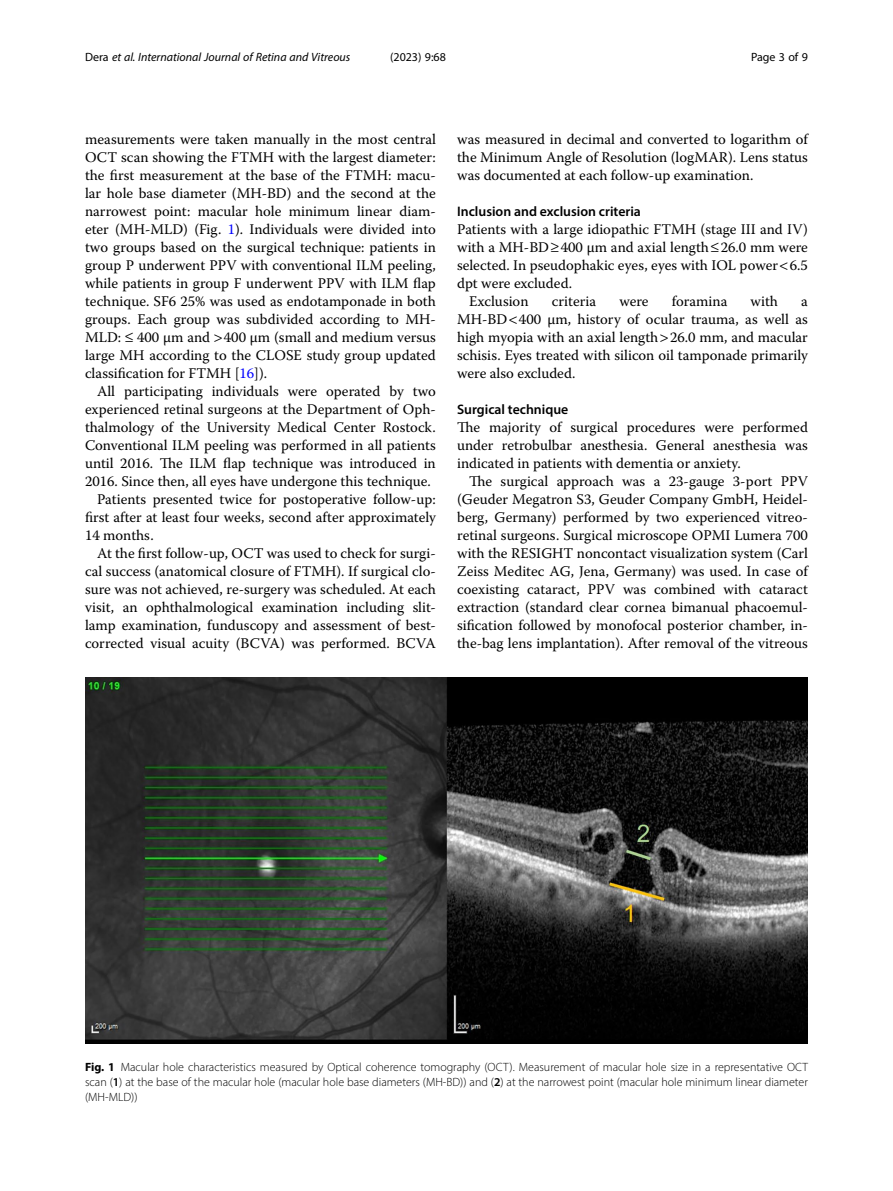
<style>
.page{position:relative;width:893px;height:1191px;background:#fff}
.page>*{position:absolute;margin:0;border:0;box-sizing:border-box;transform-origin:0 0}
.Body_Text_Indent{font:14.7px/18px "Warnock Pro";color:#000;text-align:justify}
.Body_Text{font:14.7px/18px "Warnock Pro";color:#000;text-align:justify}
.Head_2{font:600 13.8px "Myriad Pro";color:#000}
.Figure_Caption{font:300 12px/15px "Myriad Pro";color:#000;text-align:justify}
.t1{font:italic 12px "Myriad Pro";color:#000}
.t2{font:12px "Myriad Pro";color:#000}
.s1{font-style:normal}
.s2{color:#00f}
.s3{font-weight:700}
.s4{font-weight:600}
</style>
<div class="page">
<img style="left:85px;top:677px;width:723px;height:367px">
<p class="t1" style="left:85px;top:50px;width:267px"><span class="s1">Dera</span> et al. International Journal of Retina and Vitreous</p>
<p class="t2" style="left:390px;top:50px;width:57px">(2023) 9:68</p>
<p class="t2" style="left:751px;top:50px;width:58px">Page 3 of 9</p>
<p class="Body_Text_Indent" style="left:85px;top:130px;width:352px">measurements were taken manually in the most central OCT scan showing the FTMH with the largest diameter: the first measurement at the base of the FTMH: macu&shy;lar hole base diameter (MH-BD) and the second at the narrowest point: macular hole minimum linear diam&shy;eter (MH-MLD) (Fig. <span class="s2">1</span>). Individuals were divided into two groups based on the surgical technique: patients in group P underwent PPV with conventional ILM peeling, while patients in group F underwent PPV with ILM flap technique. SF6 25% was used as endotamponade in both groups. Each group was subdivided according to MH-MLD: ≤ 400 μm and 400 μm (small and medium versus large MH according to the CLOSE study group updated classification for FTMH [<span class="s2">16</span>]).</p>
<p class="Body_Text_Indent" style="left:85px;top:382px;width:352px;text-indent:12px">All participating individuals were operated by two experienced retinal surgeons at the Department of Oph&shy;thalmology of the University Medical Center Rostock.<br>Conventional ILM peeling was performed in all patients until 2016. The ILM flap technique was introduced in 2016. Since then, all eyes have undergone this technique.</p>
<p class="Body_Text_Indent" style="left:85px;top:490px;width:352px;text-indent:12px">Patients presented twice for postoperative follow-up: first after at least four weeks, second after approximately 14 months.</p>
<p class="Body_Text_Indent" style="left:85px;top:544px;width:352px;text-indent:12px">At the first follow-up, OCT was used to check for surgi&shy;cal success (anatomical closure of FTMH). If surgical clo&shy;sure was not achieved, re-surgery was scheduled. At each visit, an ophthalmological examination including slit&shy;lamp examination, funduscopy and assessment of best&shy;corrected visual acuity (BCVA) was performed. BCVA</p>
<p class="Body_Text_Indent" style="left:457px;top:130px;width:352px">was measured in decimal and converted to logarithm of the Minimum Angle of Resolution (logMAR). Lens status was documented at each follow-up examination.</p>
<p class="Head_2" style="left:457px;top:203px;width:185px">Inclusion and exclusion criteria</p>
<p class="Body_Text" style="left:457px;top:220px;width:352px">Patients with a large idiopathic FTMH (stage III and IV) with a MH-BD≥400 μm and axial length≤26.0 mm were selected. In pseudophakic eyes, eyes with IOL power 6.5 dpt were excluded.</p>
<p class="Body_Text_Indent" style="left:469px;top:292px;width:61px">Exclusion</p>
<p class="Body_Text_Indent" style="left:552px;top:292px;width:46px">criteria</p>
<p class="Body_Text_Indent" style="left:619px;top:292px;width:31px">were</p>
<p class="Body_Text_Indent" style="left:672px;top:292px;width:57px">foramina</p>
<p class="Body_Text_Indent" style="left:751px;top:292px;width:29px">with</p>
<p class="Body_Text_Indent" style="left:457px;top:292px;width:352px;text-indent:344px">a MH-BD 400 μm, history of ocular trauma, as well as high myopia with an axial length 26.0 mm, and macular schisis. Eyes treated with silicon oil tamponade primarily were also excluded.</p>
<p class="Head_2" style="left:457px;top:401px;width:113px">Surgical technique</p>
<p class="Body_Text" style="left:457px;top:418px;width:352px">The majority of surgical procedures were performed under retrobulbar anesthesia. General anesthesia was indicated in patients with dementia or anxiety.</p>
<p class="Body_Text_Indent" style="left:457px;top:472px;width:352px;text-indent:12px">The surgical approach was a 23-gauge 3-port PPV (Geuder Megatron S3, Geuder Company GmbH, Heidel&shy;berg, Germany) performed by two experienced vitreo&shy;retinal surgeons. Surgical microscope OPMI Lumera 700 with the RESIGHT noncontact visualization system (Carl Zeiss Meditec AG, Jena, Germany) was used. In case of coexisting cataract, PPV was combined with cataract extraction (standard clear cornea bimanual phacoemul&shy;sification followed by monofocal posterior chamber, in&shy;the-bag lens implantation). After removal of the vitreous</p>
<p class="Figure_Caption" style="left:85px;top:1059px;width:724px"><span class="s3">Fig. 1</span> Macular hole characteristics measured by Optical coherence tomography (OCT). Measurement of macular hole size in a representative OCT scan (<span class="s4">1</span>) at the base of the macular hole (macular hole base diameters (MH-BD)) and (<span class="s4">2</span>) at the narrowest point (macular hole minimum linear diameter (MH-MLD))</p>
</div>
